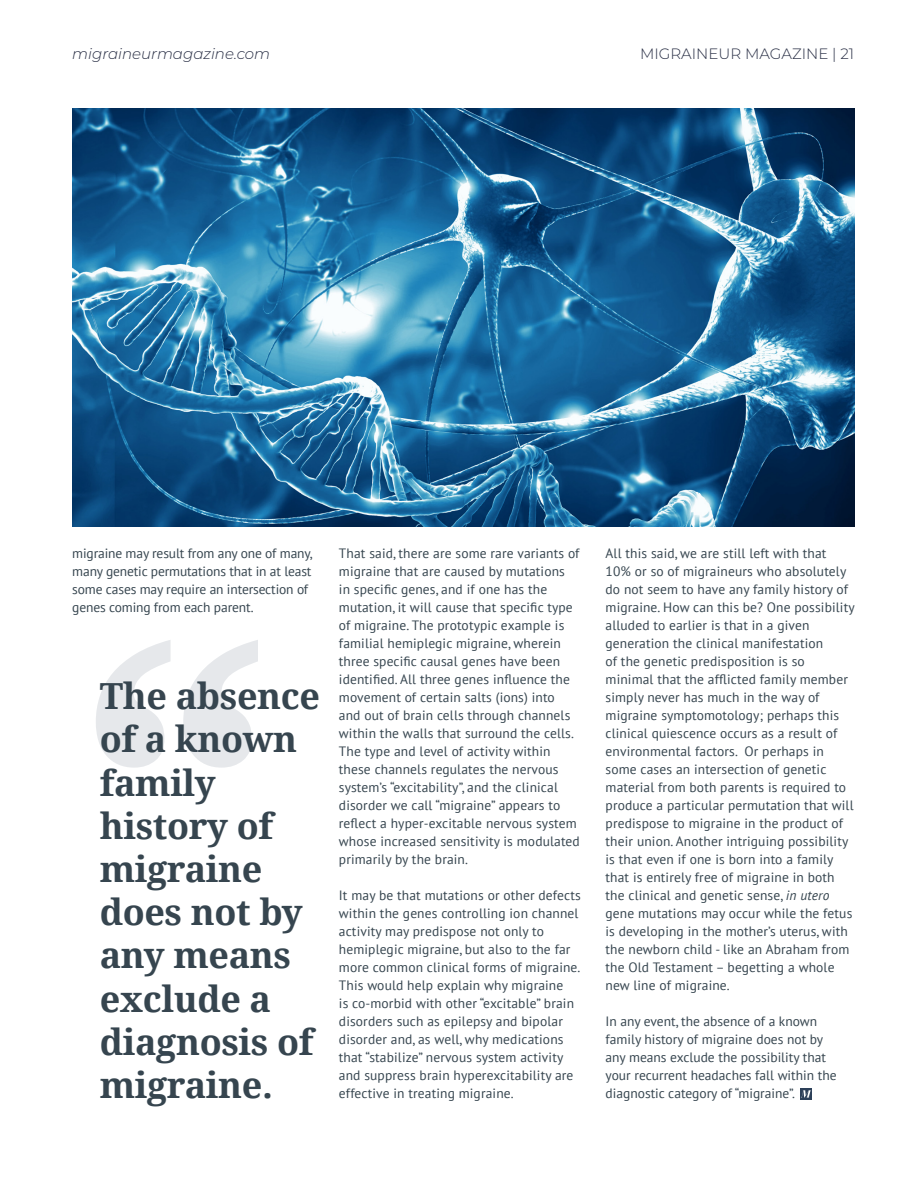
<style>
.page{position:relative;width:918px;height:1188px;background:#fff}
.page>*{position:absolute;margin:0;border:0;box-sizing:border-box;transform-origin:0 0}
.t1{font:700 418.5px "Droid Serif";color:#2e4059}
.t2{font:700 36px/43.2px "Droid Serif";letter-spacing:-.01em;color:#36454f}
.t3{font:italic 300 15px "Montserrat";color:#292f45}
.t4{font:300 15px "Montserrat";color:#292f45}
.t5{font:13.5px/18px "PT Sans";letter-spacing:.01em;color:#36454f}
.t6{font:13.5px/18px "PT Sans";letter-spacing:-.01em;color:#36454f}
.s1{font-style:italic}
</style>
<div class="page">
<img style="left:72px;top:109px;width:782px;height:417px">
<svg style="left:801px;top:1089px;width:11px;height:11px"></svg>
<p class="t3" style="left:72px;top:43px;width:199px">migraineurmagazine.com</p>
<p class="t4" style="left:640px;top:43px;width:216px">MIGRAINEUR MAGAZINE | 21</p>
<p class="t6" style="left:72px;top:544px;width:242px">migraine may result from any one of many, many genetic permutations that in at least some cases may require an intersection of genes coming from each parent.</p>
<p class="t5" style="left:339px;top:544px;width:242px">That said, there are some rare variants of migraine that are caused by mutations<br>in specific genes, and if one has the mutation, it will cause that specific type of migraine. The prototypic example is familial hemiplegic migraine, wherein three specific causal genes have been identified. All three genes influence the movement of certain salts (ions) into<br>and out of brain cells through channels within the walls that surround the cells.<br>The type and level of activity within these channels regulates the nervous system’s “excitability”, and the clinical disorder we call “migraine” appears to reflect a hyper-excitable nervous system whose increased sensitivity is modulated primarily by the brain.</p>
<p class="t5" style="left:339px;top:886px;width:243px">It may be that mutations or other defects within the genes controlling ion channel activity may predispose not only to hemiplegic migraine, but also to the far more common clinical forms of migraine.<br>This would help explain why migraine<br>is co-morbid with other “excitable” brain disorders such as epilepsy and bipolar disorder and, as well, why medications that “stabilize” nervous system activity and suppress brain hyperexcitability are effective in treating migraine.</p>
<h1 class="t1" style="left:72px;top:549px;width:206px">“</h1>
<h2 class="t2" style="left:100px;top:675px;width:222px">The absence of a known family history of migraine does not by any means exclude a diagnosis of migraine.</h2>
<p class="t5" style="left:606px;top:544px;width:251px">All this said, we are still left with that 10% or so of migraineurs who absolutely do not seem to have any family history of migraine. How can this be? One possibility alluded to earlier is that in a given generation the clinical manifestation<br>of the genetic predisposition is so minimal that the afflicted family member simply never has much in the way of migraine symptomotology; perhaps this clinical quiescence occurs as a result of environmental factors. Or perhaps in some cases an intersection of genetic material from both parents is required to produce a particular permutation that will predispose to migraine in the product of their union. Another intriguing possibility is that even if one is born into a family that is entirely free of migraine in both the clinical and genetic sense, <span class="s1">in utero </span>gene mutations may occur while the fetus is developing in the mother’s uterus, with the newborn child - like an Abraham from the Old Testament – begetting a whole new line of migraine.</p>
<p class="t5" style="left:606px;top:1012px;width:233px">In any event, the absence of a known family history of migraine does not by any means exclude the possibility that your recurrent headaches fall within the diagnostic category of “migraine”.</p>
</div>
